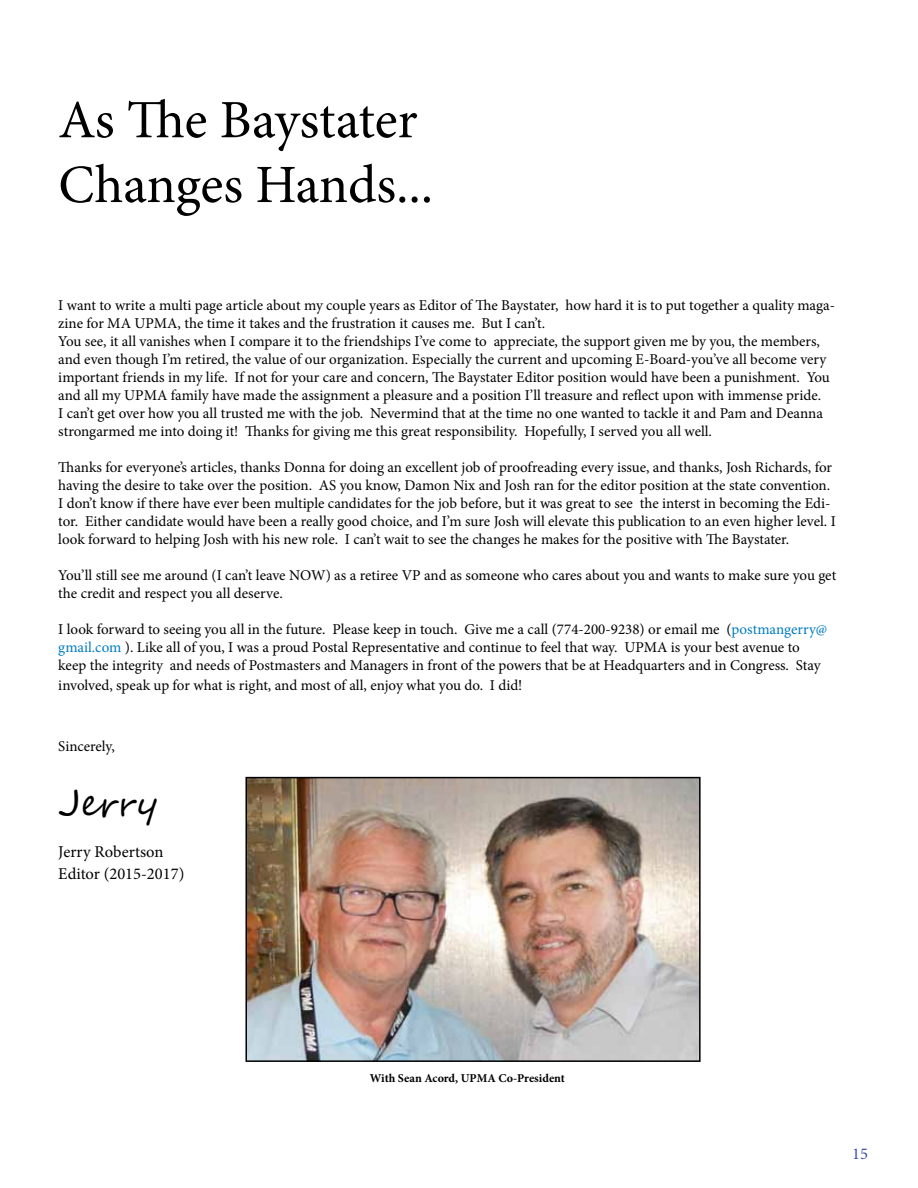
<style>
.page{position:relative;width:918px;height:1188px;background:#fff}
.page>*{position:absolute;margin:0;border:0;box-sizing:border-box;transform-origin:0 0}
.t1{font:54px/64.8px "Minion Pro";letter-spacing:-.005em;color:#000}
.t2{font:36px "Segoe Script";color:#000}
.t3{font:16.5px/21.6px "Minion Pro";color:#000}
.t4{font:16.5px "Minion Pro";color:#3a4fa2}
.t5{font:15px/18px "Minion Pro";letter-spacing:-.005em;color:#000}
.t6{font:700 12px "Minion Pro";color:#000}
.s1{color:#007bc1}
</style>
<div class="page">
<img style="left:248px;top:780px;width:450px;height:279px">
<div style="left:245px;top:777px;width:456px;height:285px;border:2px solid #000"></div>
<h1 class="t1" style="left:58px;top:88px;width:376px">As The Baystater<br>Changes Hands...</h1>
<p class="t5" style="left:58px;top:296px;width:778px">I want to write a multi page article about my couple years as Editor of The Baystater, how hard it is to put together a quality maga&shy;zine for MA UPMA, the time it takes and the frustration it causes me. But I can’t.<br>You see, it all vanishes when I compare it to the friendships I’ve come to appreciate, the support given me by you, the members, and even though I’m retired, the value of our organization. Especially the current and upcoming E-Board-you’ve all become very important friends in my life. If not for your care and concern, The Baystater Editor position would have been a punishment. You and all my UPMA family have made the assignment a pleasure and a position I’ll treasure and reflect upon with immense pride.<br>I can’t get over how you all trusted me with the job. Nevermind that at the time no one wanted to tackle it and Pam and Deanna strongarmed me into doing it! Thanks for giving me this great responsibility. Hopefully, I served you all well.</p>
<p class="t5" style="left:58px;top:458px;width:779px">Thanks for everyone’s articles, thanks Donna for doing an excellent job of proofreading every issue, and thanks, Josh Richards, for having the desire to take over the position. AS you know, Damon Nix and Josh ran for the editor position at the state convention.<br>I don’t know if there have ever been multiple candidates for the job before, but it was great to see the interst in becoming the Edi&shy;tor. Either candidate would have been a really good choice, and I’m sure Josh will elevate this publication to an even higher level. I look forward to helping Josh with his new role. I can’t wait to see the changes he makes for the positive with The Baystater.</p>
<p class="t5" style="left:58px;top:566px;width:779px">You’ll still see me around (I can’t leave NOW) as a retiree VP and as someone who cares about you and wants to make sure you get the credit and respect you all deserve.</p>
<p class="t5" style="left:58px;top:620px;width:770px">I look forward to seeing you all in the future. Please keep in touch. Give me a call (774-200-9238) or email me (<span class="s1">postmangerry@ gmail.com</span> ). Like all of you, I was a proud Postal Representative and continue to feel that way. UPMA is your best avenue to keep the integrity and needs of Postmasters and Managers in front of the powers that be at Headquarters and in Congress. Stay</p>
<p class="t5" style="left:58px;top:676px;width:466px">involved, speak up for what is right, and most of all, enjoy what you do. I did!</p>
<p class="t5" style="left:58px;top:737px;width:58px">Sincerely,</p>
<h2 class="t2" style="left:58px;top:774px;width:102px">Jerry</h2>
<p class="t3" style="left:58px;top:841px;width:128px">Jerry Robertson<br>Editor (2015-2017)</p>
<p class="t6" style="left:370px;top:1070px;width:197px">With Sean Acord, UPMA Co-President</p>
<p class="t4" style="left:852px;top:1143px;width:17px">15</p>
</div>
